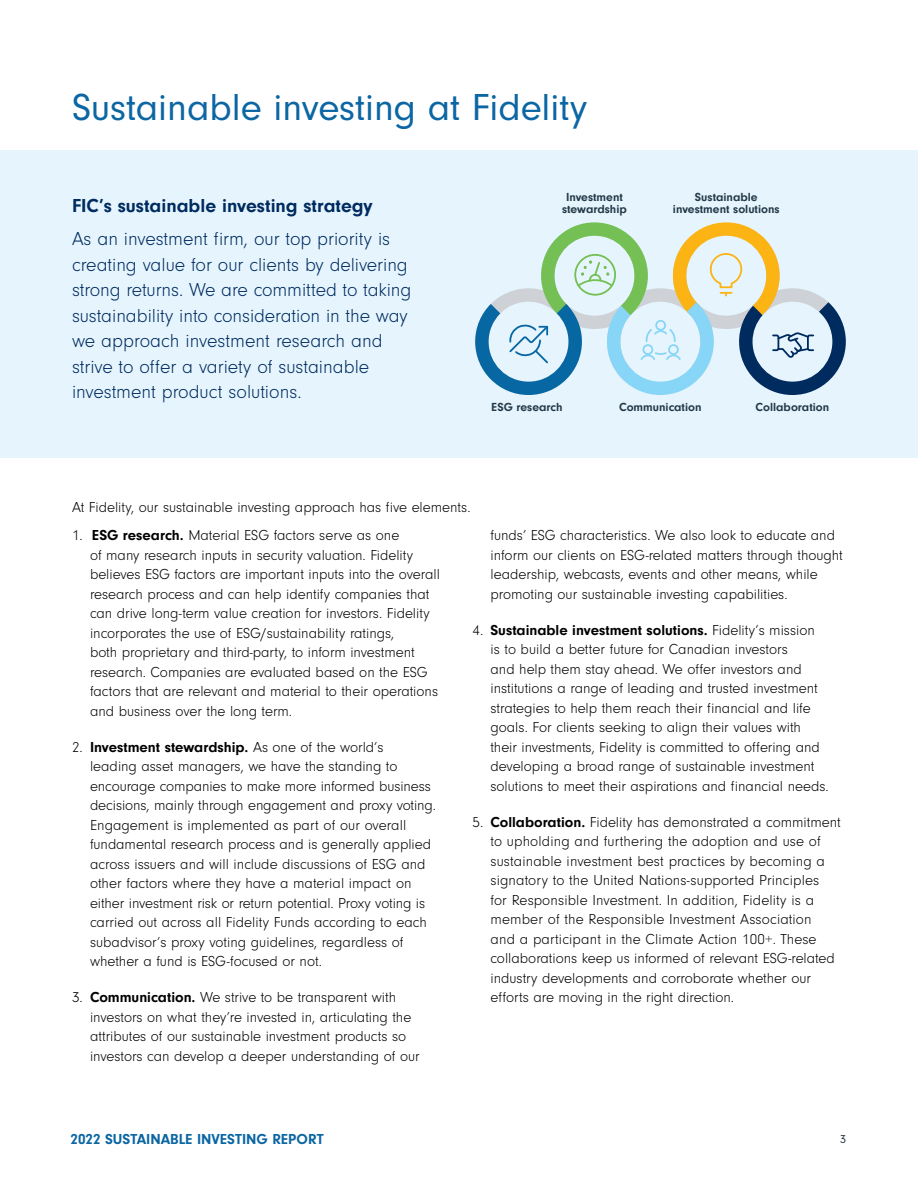
<style>
.page{position:relative;width:918px;height:1188px;background:#fff}
.page>*{position:absolute;margin:0;border:0;box-sizing:border-box;transform-origin:0 0}
.t1{font:39px "Neuzeit Gro";color:#0b66a3}
.t2{font:300 19.5px/25.5px "Neuzeit Gro";letter-spacing:-.005em;color:#002b5f}
.t3{font:700 19.5px "Neuzeit Gro";color:#002b5f}
.t4{font:300 15px/19.5px "Neuzeit Gro";color:#000}
.t5{font:700 15px "Neuzeit Gro";color:#0b66a3}
.t6{font:700 12.15px/12.1px "Neuzeit Gro";color:#243948;text-align:center}
.t7{font:12px "Neuzeit Gro";color:#253948}
.s1{font-weight:700}
</style>
<div class="page">
<div style="left:0;top:151px;width:918px;height:307px;background:#e6f5fd"></div>
<svg style="left:475px;top:222px;width:371px;height:173px"></svg>
<h1 class="t1" style="left:72px;top:87px;width:517px">Sustainable investing at Fidelity</h1>
<h2 class="t3" style="left:72px;top:195px;width:302px">FIC’s sustainable investing strategy</h2>
<p class="t2" style="left:72px;top:227px;width:341px">As an investment firm, our top priority is creating value for our clients by delivering strong returns. We are committed to taking sustainability into consideration in the way we approach investment research and strive to offer a variety of sustainable investment product solutions.</p>
<p class="t6" style="left:562px;top:191px;width:66px">Investment stewardship</p>
<p class="t6" style="left:673px;top:191px;width:108px">Sustainable investment solutions</p>
<p class="t6" style="left:492px;top:402px;width:73px">ESG research</p>
<p class="t6" style="left:619px;top:402px;width:84px">Communication</p>
<p class="t6" style="left:756px;top:402px;width:75px">Collaboration</p>
<p class="t4" style="left:72px;top:497px;width:400px">At Fidelity, our sustainable investing approach has five elements.</p>
<p class="t4" style="left:90px;top:526px;width:352px;text-indent:-18px">1. <span class="s1">ESG research.</span> Material ESG factors serve as one<br>of many research inputs in security valuation. Fidelity believes ESG factors are important inputs into the overall research process and can help identify companies that can drive long-term value creation for investors. Fidelity incorporates the use of ESG/sustainability ratings,<br>both proprietary and third‑party, to inform investment research. Companies are evaluated based on the ESG factors that are relevant and material to their operations and business over the long term.</p>
<p class="t4" style="left:90px;top:737px;width:348px;text-indent:-18px">2. <span class="s1">Investment stewardship.</span> As one of the world’s<br>leading asset managers, we have the standing to encourage companies to make more informed business decisions, mainly through engagement and proxy voting.<br>Engagement is implemented as part of our overall fundamental research process and is generally applied across issuers and will include discussions of ESG and other factors where they have a material impact on either investment risk or return potential. Proxy voting is carried out across all Fidelity Funds according to each subadvisor’s proxy voting guidelines, regardless of whether a fund is ESG-focused or not.</p>
<p class="t4" style="left:90px;top:988px;width:331px;text-indent:-18px">3. <span class="s1">Communication.</span> We strive to be transparent with investors on what they’re invested in, articulating the attributes of our sustainable investment products so investors can develop a deeper understanding of our</p>
<p class="t4" style="left:490px;top:526px;width:354px">funds’ ESG characteristics. We also look to educate and inform our clients on ESG-related matters through thought leadership, webcasts, events and other means, while promoting our sustainable investing capabilities.</p>
<p class="t4" style="left:490px;top:620px;width:340px;text-indent:-18px">4. <span class="s1">Sustainable investment solutions.</span> Fidelity’s mission<br>is to build a better future for Canadian investors<br>and help them stay ahead. We offer investors and institutions a range of leading and trusted investment strategies to help them reach their financial and life goals. For clients seeking to align their values with their investments, Fidelity is committed to offering and developing a broad range of sustainable investment solutions to meet their aspirations and financial needs.</p>
<p class="t4" style="left:490px;top:812px;width:352px;text-indent:-18px">5. <span class="s1">Collaboration.</span> Fidelity has demonstrated a commitment to upholding and furthering the adoption and use of sustainable investment best practices by becoming a signatory to the United Nations-supported Principles<br>for Responsible Investment. In addition, Fidelity is a member of the Responsible Investment Association<br>and a participant in the Climate Action 100+. These collaborations keep us informed of relevant ESG-related industry developments and corroborate whether our efforts are moving in the right direction.</p>
<p class="t5" style="left:70px;top:1131px;width:255px">2022 SUSTAINABLE INVESTING REPORT</p>
<p class="t7" style="left:840px;top:1133px;width:7px">3</p>
</div>
